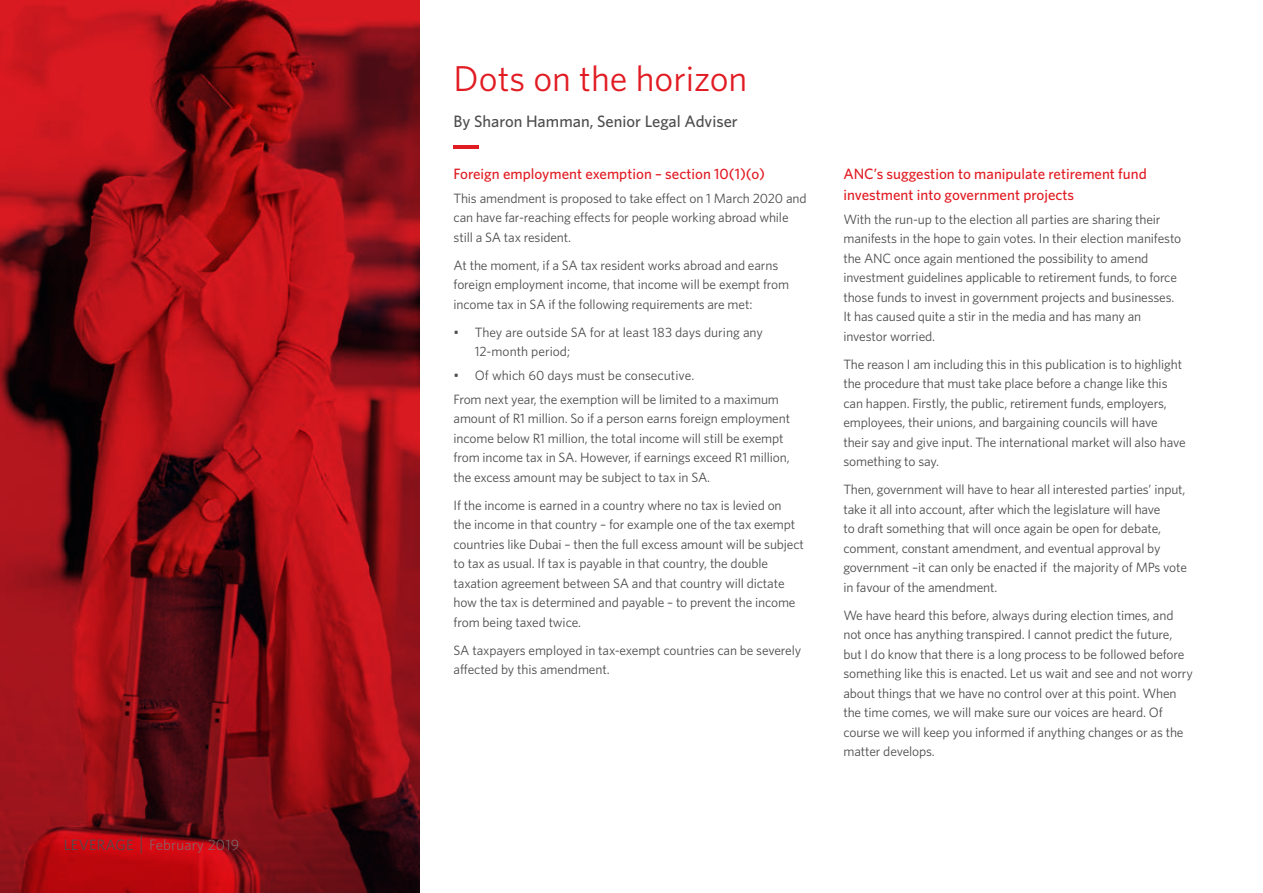
<style>
.page{position:relative;width:1263px;height:893px;background:#fff}
.page>*{position:absolute;margin:0;border:0;box-sizing:border-box;transform-origin:0 0}
.t1{font:36px "Whitney";color:#e11b22}
.t2{font:500 16.5px "Whitney";color:#4d4d4f}
.t3{font:500 15px/21px "Whitney";color:#e11b22}
.t4{font:300 15px "Whitney";letter-spacing:.01em;color:#77787b}
.t5{font:13.5px/19.5px "Whitney";letter-spacing:-.01em;color:#4d4d4f}
.s1{font-weight:400;color:#4d4d4f}
.s2{font-size:19.5px;color:#4d4d4f}
</style>
<div class="page">
<svg style="left:0;top:0;width:420px;height:893px;background:#921016"></svg>
<hr style="left:454px;top:146px;width:25px;height:3px;background:#e11b22">
<p class="t4" style="left:64px;top:835px;width:177px"><span class="s1">LEVERAGE</span> <span class="s2">|</span> February 2019</p>
<h1 class="t1" style="left:454px;top:55px;width:295px">Dots on the horizon</h1>
<p class="t2" style="left:454px;top:110px;width:286px">By Sharon Hamman, Senior Legal Adviser</p>
<p class="t3" style="left:454px;top:163px;width:313px">Foreign employment exemption – section 10(1)(o)</p>
<p class="t5" style="left:454px;top:188px;width:354px">This amendment is proposed to take effect on 1 March 2020 and can have far-reaching effects for people working abroad while still a SA tax resident.</p>
<p class="t5" style="left:454px;top:255px;width:337px">At the moment, if a SA tax resident works abroad and earns foreign employment income, that income will be exempt from income tax in SA if the following requirements are met:</p>
<p class="t5" style="left:475px;top:322px;width:290px;text-indent:-21px">• They are outside SA for at least 183 days during any<br>12-month period;</p>
<p class="t5" style="left:454px;top:363px;width:327px;line-height:23.7px">• Of which 60 days must be consecutive.<br>From next year, the exemption will be limited to a maximum</p>
<p class="t5" style="left:454px;top:409px;width:338px">amount of R1 million. So if a person earns foreign employment income below R1 million, the total income will still be exempt from income tax in SA. However, if earnings exceed R1 million, the excess amount may be subject to tax in SA.</p>
<p class="t5" style="left:454px;top:495px;width:352px">If the income is earned in a country where no tax is levied on<br>the income in that country – for example one of the tax exempt countries like Dubai – then the full excess amount will be subject to tax as usual. If tax is payable in that country, the double taxation agreement between SA and that country will dictate how the tax is determined and payable – to prevent the income from being taxed twice.</p>
<p class="t5" style="left:454px;top:640px;width:349px">SA taxpayers employed in tax-exempt countries can be severely affected by this amendment.</p>
<p class="t3" style="left:843px;top:163px;width:305px">ANC’s suggestion to manipulate retirement fund investment into government projects</p>
<p class="t5" style="left:843px;top:209px;width:339px">With the run-up to the election all parties are sharing their manifests in the hope to gain votes. In their election manifesto the ANC once again mentioned the possibility to amend investment guidelines applicable to retirement funds, to force those funds to invest in government projects and businesses.<br>It has caused quite a stir in the media and has many an investor worried.</p>
<p class="t5" style="left:843px;top:354px;width:344px">The reason I am including this in this publication is to highlight the procedure that must take place before a change like this can happen. Firstly, the public, retirement funds, employers, employees, their unions, and bargaining councils will have their say and give input. The international market will also have something to say.</p>
<p class="t5" style="left:843px;top:480px;width:345px">Then, government will have to hear all interested parties’ input, take it all into account, after which the legislature will have<br>to draft something that will once again be open for debate, comment, constant amendment, and eventual approval by government –it can only be enacted if the majority of MPs vote in favour of the amendment.</p>
<p class="t5" style="left:843px;top:605px;width:351px">We have heard this before, always during election times, and not once has anything transpired. I cannot predict the future, but I do know that there is a long process to be followed before something like this is enacted. Let us wait and see and not worry about things that we have no control over at this point. When the time comes, we will make sure our voices are heard. Of course we will keep you informed if anything changes or as the matter develops.</p>
</div>
